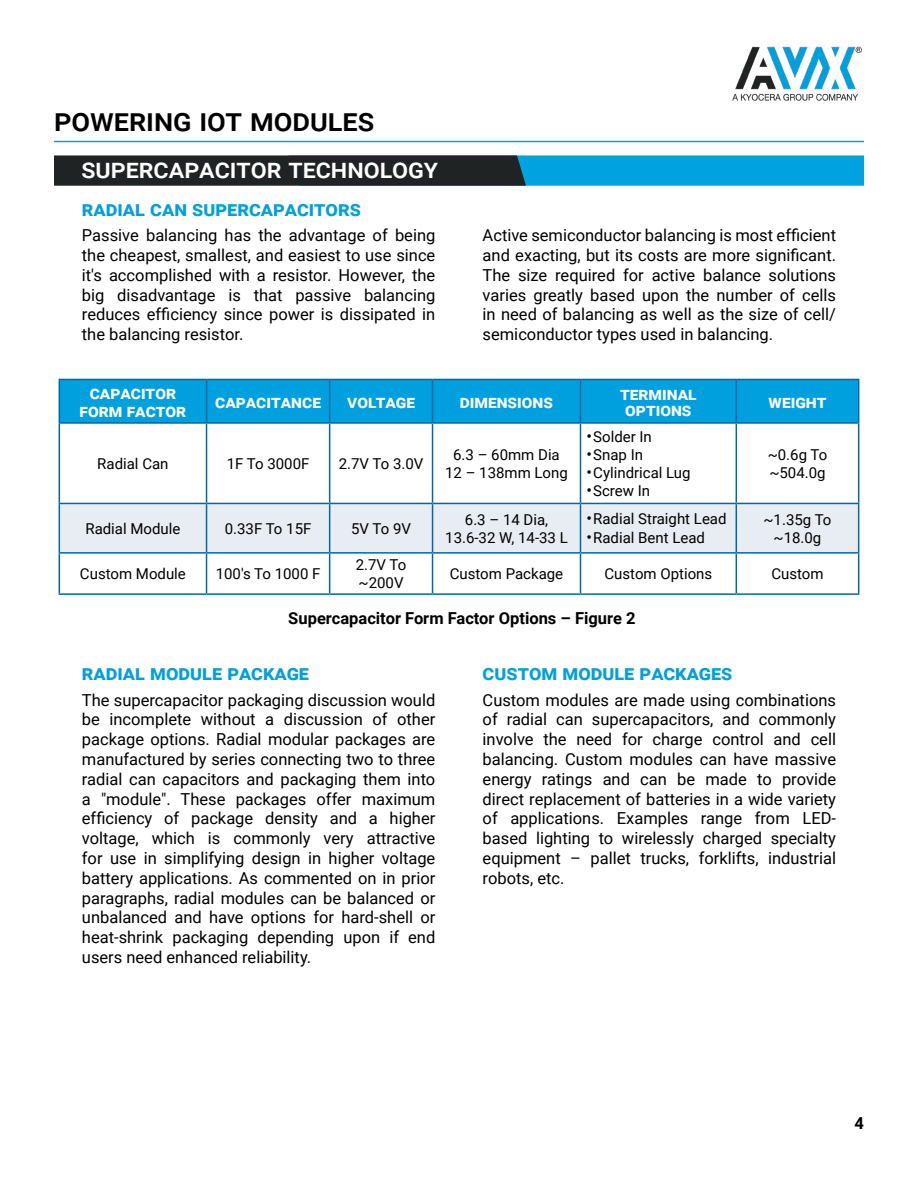
<style>
.page{position:relative;width:918px;height:1188px;background:#fff}
.page>*{position:absolute;margin:0;border:0;box-sizing:border-box;transform-origin:0 0}
.t1{font:500 31.5px "Roboto";color:#000}
.t2{font:500 27px "Roboto";color:#fff}
.t3{font:700 21px "Roboto";color:#00a0df}
.t4{font:700 18px/18px "Roboto";color:#fff;text-align:center}
.t5{font:16.5px/19.8px "Roboto";color:#000;text-align:justify}
.t6{font:700 16.5px "Roboto";color:#000}
.t7{font:15px/18px "Roboto";color:#000;text-align:center}
.s1{font-size:16.5px}
</style>
<div class="page">
<div style="left:60px;top:380px;width:798px;height:42px;background:#00a0df"></div>
<div style="left:60px;top:504px;width:798px;height:48px;background:#e7edf3"></div>
<hr style="left:736px;top:379px;width:123px;height:1px;background:#0068a5">
<hr style="left:858px;top:380px;width:1px;height:42px;background:#0068a5">
<hr style="left:736px;top:422px;width:123px;height:2px;background:#0068a5">
<hr style="left:59px;top:379px;width:148px;height:1px;background:#0068a5">
<hr style="left:59px;top:380px;width:1px;height:42px;background:#0068a5">
<hr style="left:207px;top:379px;width:123px;height:1px;background:#0068a5">
<hr style="left:206px;top:380px;width:1px;height:42px;background:#0068a5">
<hr style="left:330px;top:379px;width:103px;height:1px;background:#0068a5">
<hr style="left:329px;top:380px;width:1px;height:42px;background:#0068a5">
<hr style="left:433px;top:379px;width:147px;height:1px;background:#0068a5">
<hr style="left:432px;top:380px;width:1px;height:42px;background:#0068a5">
<hr style="left:59px;top:422px;width:148px;height:2px;background:#0068a5">
<hr style="left:207px;top:422px;width:123px;height:2px;background:#0068a5">
<hr style="left:330px;top:422px;width:103px;height:2px;background:#0068a5">
<hr style="left:433px;top:422px;width:147px;height:2px;background:#0068a5">
<hr style="left:580px;top:379px;width:156px;height:1px;background:#0068a5">
<hr style="left:580px;top:380px;width:1px;height:42px;background:#0068a5">
<hr style="left:736px;top:380px;width:1px;height:42px;background:#0068a5">
<hr style="left:580px;top:422px;width:156px;height:2px;background:#0068a5">
<hr style="left:59px;top:424px;width:1px;height:79px;background:#0068a5">
<hr style="left:206px;top:424px;width:1px;height:79px;background:#0068a5">
<hr style="left:329px;top:424px;width:1px;height:79px;background:#0068a5">
<hr style="left:432px;top:424px;width:1px;height:79px;background:#0068a5">
<hr style="left:580px;top:424px;width:1px;height:79px;background:#0068a5">
<hr style="left:736px;top:424px;width:1px;height:79px;background:#0068a5">
<hr style="left:858px;top:424px;width:1px;height:79px;background:#0068a5">
<hr style="left:59px;top:503px;width:148px;height:1px;background:#0068a5">
<hr style="left:59px;top:504px;width:1px;height:48px;background:#0068a5">
<hr style="left:207px;top:503px;width:123px;height:1px;background:#0068a5">
<hr style="left:206px;top:504px;width:1px;height:48px;background:#0068a5">
<hr style="left:330px;top:503px;width:103px;height:1px;background:#0068a5">
<hr style="left:329px;top:504px;width:1px;height:48px;background:#0068a5">
<hr style="left:433px;top:503px;width:147px;height:1px;background:#0068a5">
<hr style="left:432px;top:504px;width:1px;height:48px;background:#0068a5">
<hr style="left:580px;top:503px;width:156px;height:1px;background:#0068a5">
<hr style="left:580px;top:504px;width:1px;height:48px;background:#0068a5">
<hr style="left:736px;top:503px;width:123px;height:1px;background:#0068a5">
<hr style="left:736px;top:504px;width:1px;height:48px;background:#0068a5">
<hr style="left:858px;top:504px;width:1px;height:48px;background:#0068a5">
<hr style="left:59px;top:552px;width:148px;height:2px;background:#0068a5">
<hr style="left:59px;top:554px;width:1px;height:39px;background:#0068a5">
<hr style="left:207px;top:552px;width:123px;height:2px;background:#0068a5">
<hr style="left:206px;top:554px;width:1px;height:39px;background:#0068a5">
<hr style="left:330px;top:552px;width:103px;height:2px;background:#0068a5">
<hr style="left:329px;top:554px;width:1px;height:39px;background:#0068a5">
<hr style="left:433px;top:552px;width:147px;height:2px;background:#0068a5">
<hr style="left:432px;top:554px;width:1px;height:39px;background:#0068a5">
<hr style="left:580px;top:552px;width:156px;height:2px;background:#0068a5">
<hr style="left:580px;top:554px;width:1px;height:39px;background:#0068a5">
<hr style="left:736px;top:552px;width:123px;height:2px;background:#0068a5">
<hr style="left:736px;top:554px;width:1px;height:39px;background:#0068a5">
<hr style="left:858px;top:554px;width:1px;height:39px;background:#0068a5">
<hr style="left:59px;top:593px;width:148px;height:2px;background:#0068a5">
<hr style="left:207px;top:593px;width:123px;height:2px;background:#0068a5">
<hr style="left:330px;top:593px;width:103px;height:2px;background:#0068a5">
<hr style="left:433px;top:593px;width:147px;height:2px;background:#0068a5">
<hr style="left:580px;top:593px;width:156px;height:2px;background:#0068a5">
<hr style="left:736px;top:593px;width:123px;height:2px;background:#0068a5">
<svg style="left:54px;top:155px;width:810px;height:31px;background:#175b75"></svg>
<hr style="left:54px;top:141px;width:810px;height:1px;background:#00a2df">
<img style="left:732px;top:46px;width:130px;height:55px">
<h1 class="t1" style="left:54px;top:97px;width:322px">POWERING IOT MODULES</h1>
<h2 class="t2" style="left:81px;top:150px;width:358px">SUPERCAPACITOR TECHNOLOGY</h2>
<p class="t3" style="left:82px;top:194px;width:281px">radial can supercapacitors</p>
<p class="t5" style="left:82px;top:225px;width:355px">Passive balancing has the advantage of being the cheapest, smallest, and easiest to use since it's accomplished with a resistor. However, the big disadvantage is that passive balancing reduces efficiency since power is dissipated in the balancing resistor.</p>
<p class="t5" style="left:483px;top:225px;width:355px">Active semiconductor balancing is most efficient and exacting, but its costs are more significant.<br>The size required for active balance solutions varies greatly based upon the number of cells in need of balancing as well as the size of cell/ semiconductor types used in balancing.</p>
<p class="t4" style="left:80px;top:383px;width:108px">capacitor form factor</p>
<p class="t4" style="left:215px;top:392px;width:107px">capacitance</p>
<p class="t4" style="left:347px;top:392px;width:69px">voltage</p>
<p class="t4" style="left:460px;top:392px;width:95px">dimensions</p>
<p class="t4" style="left:620px;top:384px;width:78px;line-height:16.5px;text-align:left">terminal options</p>
<p class="t4" style="left:769px;top:392px;width:59px">weight</p>
<p class="t7" style="left:97px;top:454px;width:73px">Radial Can</p>
<p class="t7" style="left:227px;top:454px;width:84px">1F To 3000F</p>
<p class="t7" style="left:339px;top:454px;width:86px">2.7V To 3.0V</p>
<p class="t7" style="left:445px;top:445px;width:124px">6.3 – 60mm Dia<br>12 – 138mm Long</p>
<p class="t7" style="left:586px;top:427px;width:67px"><span class="s1">•</span>Solder In</p>
<p class="t7" style="left:586px;top:445px;width:58px"><span class="s1">•</span>Snap In</p>
<p class="t7" style="left:586px;top:463px;width:106px"><span class="s1">•</span>Cylindrical Lug</p>
<p class="t7" style="left:586px;top:481px;width:65px"><span class="s1">•</span>Screw In</p>
<p class="t7" style="left:85px;top:519px;width:96px">Radial Module</p>
<p class="t7" style="left:225px;top:519px;width:88px">0.33F To 15F</p>
<p class="t7" style="left:351px;top:519px;width:61px">5V To 9V</p>
<p class="t7" style="left:445px;top:510px;width:124px">6.3 – 14 Dia,<br>13.6-32 W, 14-33 L</p>
<p class="t7" style="left:586px;top:509px;width:142px"><span class="s1">•</span>Radial Straight Lead</p>
<p class="t7" style="left:586px;top:529px;width:120px"><span class="s1">•</span>Radial Bent Lead</p>
<p class="t7" style="left:768px;top:445px;width:61px;text-align:left">~0.6g To ~504.0g</p>
<p class="t7" style="left:763px;top:510px;width:70px">~1.35g To ~18.0g</p>
<p class="t7" style="left:80px;top:564px;width:107px">Custom Module</p>
<p class="t7" style="left:216px;top:564px;width:106px">100's To 1000 F</p>
<p class="t7" style="left:356px;top:555px;width:52px;text-align:left">2.7V To ~200V</p>
<p class="t7" style="left:450px;top:564px;width:115px">Custom Package</p>
<p class="t7" style="left:605px;top:564px;width:109px">Custom Options</p>
<p class="t7" style="left:771px;top:564px;width:54px">Custom</p>
<p class="t6" style="left:288px;top:607px;width:349px">Supercapacitor Form Factor Options – Figure 2</p>
<p class="t3" style="left:82px;top:658px;width:229px">radial module package</p>
<p class="t3" style="left:483px;top:658px;width:251px">custom module packages</p>
<p class="t5" style="left:82px;top:689px;width:355px">The supercapacitor packaging discussion would be incomplete without a discussion of other package options. Radial modular packages are manufactured by series connecting two to three radial can capacitors and packaging them into a "module". These packages offer maximum efficiency of package density and a higher voltage, which is commonly very attractive for use in simplifying design in higher voltage battery applications. As commented on in prior paragraphs, radial modules can be balanced or unbalanced and have options for hard-shell or heat-shrink packaging depending upon if end users need enhanced reliability.</p>
<p class="t5" style="left:483px;top:689px;width:355px">Custom modules are made using combinations of radial can supercapacitors, and commonly involve the need for charge control and cell balancing. Custom modules can have massive energy ratings and can be made to provide direct replacement of batteries in a wide variety of applications. Examples range from LED&shy;based lighting to wirelessly charged specialty equipment – pallet trucks, forklifts, industrial robots, etc.</p>
<p class="t6" style="left:855px;top:1112px;width:11px">4</p>
</div>
